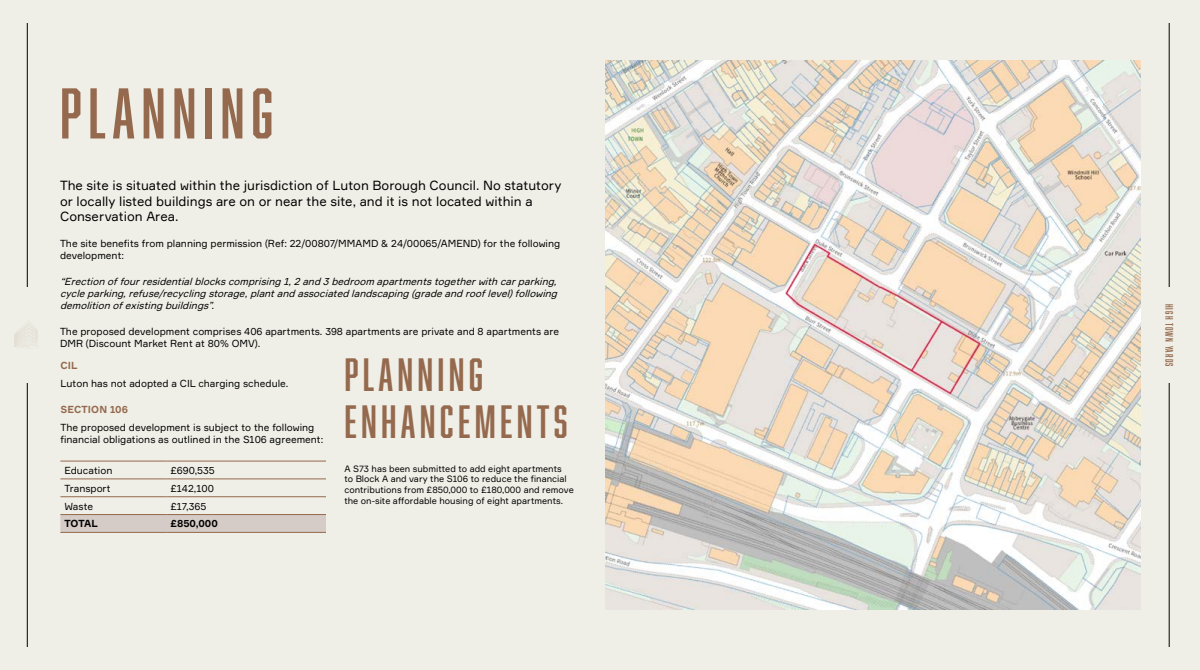
<style>
.page{position:relative;width:1200px;height:670px;background:#efefe7}
.page>*{position:absolute;margin:0;border:0;box-sizing:border-box;transform-origin:0 0}
.t1{font:66px "Abolition";letter-spacing:.1em;color:#95694d}
.t2{font:43px/46.5px "Abolition";letter-spacing:.1em;color:#95694d}
.t3{font:13px/15.6px "Formular";color:#000}
.t4{font:10px/12px "Formular";color:#000}
.t5{font:italic 10px/12px "Formular";color:#000;text-align:justify}
.t6{font:10px "Abolition";letter-spacing:.11em;color:#95694d}
.t7{font:700 10px "Formular";letter-spacing:.01em;color:#95694d}
.t8{font:700 10px "Formular";color:#000}
.t9{font:9px/10.8px "Formular";color:#000}
</style>
<div class="page">
<hr style="left:1169px;top:383px;width:1px;height:264px;background:#000">
<hr style="left:1169px;top:23px;width:1px;height:264px;background:#000">
<hr style="left:27px;top:383px;width:1px;height:264px;background:#000">
<hr style="left:27px;top:23px;width:1px;height:264px;background:#000">
<svg style="left:14px;top:324px;width:24px;height:24px"></svg>
<svg style="left:60px;top:515px;width:266px;height:17px;background:#d4cac5"></svg>
<hr style="left:60px;top:461px;width:107px;height:1px;background:#95694d">
<hr style="left:167px;top:461px;width:159px;height:1px;background:#95694d">
<hr style="left:60px;top:479px;width:107px;height:1px;background:#95694d">
<hr style="left:167px;top:479px;width:159px;height:1px;background:#95694d">
<hr style="left:60px;top:496px;width:107px;height:1px;background:#95694d">
<hr style="left:167px;top:496px;width:159px;height:1px;background:#95694d">
<hr style="left:60px;top:514px;width:107px;height:1px;background:#95694d">
<hr style="left:167px;top:514px;width:159px;height:1px;background:#95694d">
<hr style="left:60px;top:532px;width:107px;height:1px;background:#95694d">
<hr style="left:167px;top:532px;width:159px;height:1px;background:#95694d">
<img style="left:605px;top:60px;width:535px;height:550px">
<h1 class="t1" style="left:60px;top:75px;width:215px">PLANNING</h1>
<h3 class="t3" style="left:60px;top:177px;width:503px">The site is situated within the jurisdiction of Luton Borough Council. No statutory or locally listed buildings are on or near the site, and it is not located within a<br>Conservation Area.</h3>
<p class="t4" style="left:60px;top:238px;width:502px">The site benefits from planning permission (Ref: 22/00807/MMAMD &amp; 24/00065/AMEND) for the following development:</p>
<p class="t5" style="left:60px;top:276px;width:502px">“Erection offourresidentialblockscomprising 1,2and 3bedroom apartmentstogetherwith carparking, cycleparking,refuse/recycling storage,plantand associated landscaping (gradeand rooflevel)following demolition ofexisting buildings”.</p>
<p class="t4" style="left:60px;top:326px;width:501px">The proposed development comprises 406 apartments. 398 apartments are private and 8 apartments are<br>DMR (Discount Market Rent at 80% OMV).</p>
<p class="t7" style="left:60px;top:359px;width:19px">CIL</p>
<p class="t4" style="left:60px;top:377px;width:230px">Luton has not adopted a CIL charging schedule.</p>
<p class="t7" style="left:60px;top:403px;width:69px">SECTION 106</p>
<p class="t4" style="left:60px;top:421px;width:264px">The proposed development is subject to the following financial obligations as outlined in the S106 agreement:</p>
<p class="t4" style="left:64px;top:464px;width:50px">Education</p>
<p class="t4" style="left:171px;top:464px;width:46px">£690,535</p>
<p class="t4" style="left:64px;top:482px;width:48px">Transport</p>
<p class="t4" style="left:171px;top:482px;width:45px">£142,100</p>
<p class="t4" style="left:64px;top:500px;width:30px">Waste</p>
<p class="t4" style="left:171px;top:500px;width:37px">£17,365</p>
<p class="t8" style="left:64px;top:518px;width:35px">TOTAL</p>
<p class="t8" style="left:171px;top:518px;width:49px">£850,000</p>
<h2 class="t2" style="left:344px;top:351px;width:225px">PLANNING<br>ENHANCEMENTS</h2>
<p class="t9" style="left:344px;top:463px;width:231px">A S73 has been submitted to add eight apartments<br>to Block A and vary the S106 to reduce the financial contributions from £850,000 to £180,000 and remove the on-site affordable housing of eight apartments.</p>
<p class="t6" style="left:1175px;top:304px;width:64px;rotate:90deg">HIGH TOWN YARDS</p>
</div>
